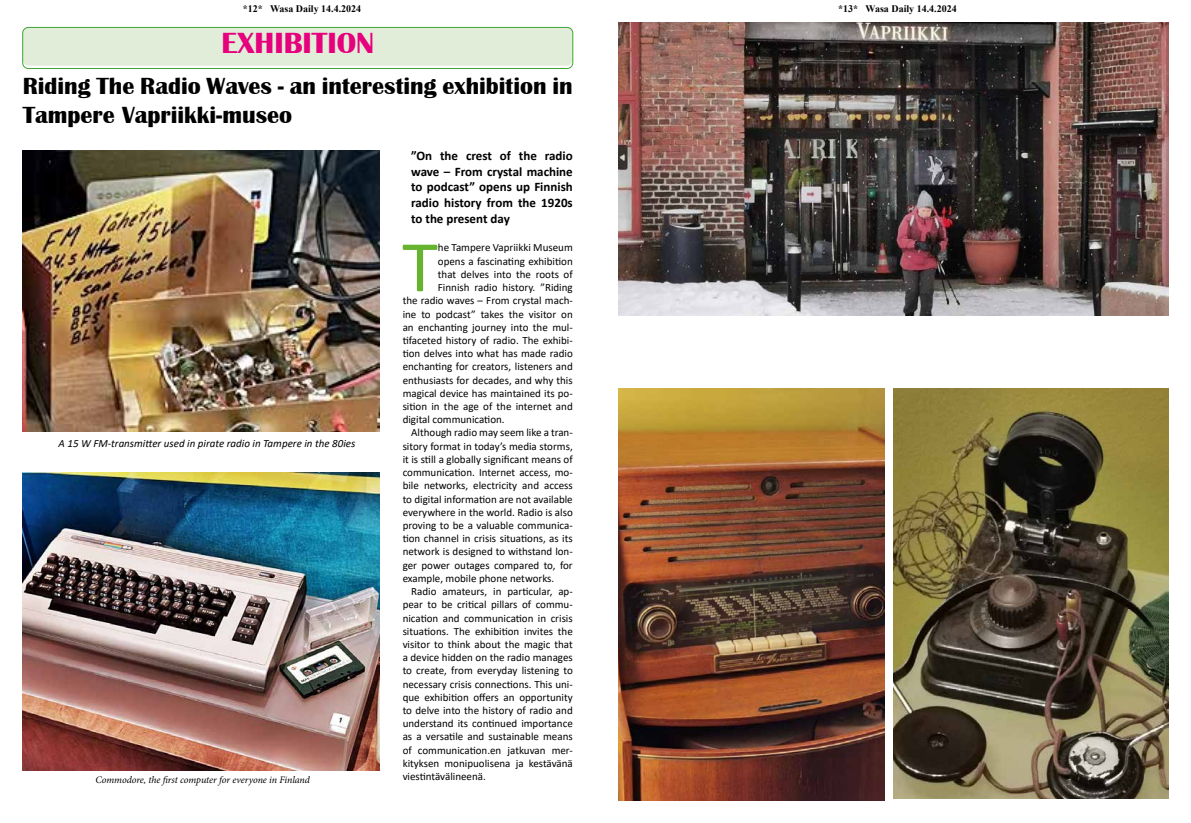
<style>
.page{position:relative;width:1191px;height:823px;background:#fff}
.page>*{position:absolute;margin:0;border:0;box-sizing:border-box;transform-origin:0 0}
.t1{font:73.4px "Calibri";color:#65b32e}
.t2{font:700 30px "Britannic";color:#e6007d}
.t3{font:700 24px/28.8px "Britannic";color:#000}
.t4{font:700 13px/15.6px "Calibri";color:#000;text-align:justify}
.t5{font:11px "Calibri";color:#000}
.t6{font:italic 11px "Calibri";color:#000}
.t7{font:italic 10px "Minion Pro";letter-spacing:-.01em;color:#000}
.t8{font:700 10px "Times New Roman";color:#000}
</style>
<div class="page">
<div style="left:23px;top:27px;width:550px;height:39px;background:#e2edd9;border-radius:6px"></div>
<div style="left:22px;top:27px;width:551px;height:42px;border:1px solid #3fa535;border-radius:6px"></div>
<img style="left:23px;top:150px;width:356px;height:281px">
<img style="left:23px;top:472px;width:356px;height:297px">
<img style="left:618px;top:23px;width:550px;height:293px">
<img style="left:893px;top:388px;width:275px;height:410px">
<img style="left:618px;top:388px;width:266px;height:412px">
<p class="t8" style="left:243px;top:2px;width:120px">*12* Wasa Daily 14.4.2024</p>
<p class="t8" style="left:838px;top:2px;width:120px">*13* Wasa Daily 14.4.2024</p>
<h2 class="t2" style="left:221px;top:26px;width:154px">EXHIBITION</h2>
<h3 class="t3" style="left:23px;top:72px;width:551px">Riding The Radio Waves - an interesting exhibition in<br>Tampere Vapriikki-museo</h3>
<p class="t4" style="left:411px;top:148px;width:163px">”On the crest of the radio wave – From crystal machine to podcast” opens up Finnish radio history from the 1920s to the present day</p>
<h1 class="t1" style="left:402px;top:215px;width:37px">T</h1>
<p class="t5" style="left:438px;top:240px;width:136px">he Tampere Vapriikki Museum</p>
<p class="t5" style="left:438px;top:253px;width:136px">opens a fascinating exhibition</p>
<p class="t5" style="left:438px;top:266px;width:136px">that delves into the roots of</p>
<p class="t5" style="left:438px;top:279px;width:136px">Finnish radio history. ”Riding</p>
<p class="t5" style="left:403px;top:293px;width:172px">the radio waves – From crystal mach-</p>
<p class="t5" style="left:403px;top:306px;width:172px">ine to podcast” takes the visitor on</p>
<p class="t5" style="left:403px;top:319px;width:172px">an enchanting journey into the mul-</p>
<p class="t5" style="left:403px;top:332px;width:172px">tifaceted history of radio. The exhibi-</p>
<p class="t5" style="left:403px;top:345px;width:172px">tion delves into what has made radio</p>
<p class="t5" style="left:403px;top:359px;width:172px">enchanting for creators, listeners and</p>
<p class="t5" style="left:403px;top:372px;width:172px">enthusiasts for decades, and why this</p>
<p class="t5" style="left:403px;top:385px;width:172px">magical device has maintained its po-</p>
<p class="t5" style="left:403px;top:398px;width:172px">sition in the age of the internet and</p>
<p class="t5" style="left:403px;top:411px;width:104px">digital communication.</p>
<p class="t5" style="left:411px;top:425px;width:163px">Although radio may seem like a tran-</p>
<p class="t5" style="left:403px;top:438px;width:172px">sitory format in today’s media storms,</p>
<p class="t5" style="left:403px;top:451px;width:172px">it is still a globally significant means of</p>
<p class="t5" style="left:403px;top:464px;width:172px">communication. Internet access, mo-</p>
<p class="t5" style="left:403px;top:478px;width:172px">bile networks, electricity and access</p>
<p class="t5" style="left:403px;top:491px;width:172px">to digital information are not available</p>
<p class="t5" style="left:403px;top:504px;width:172px">everywhere in the world. Radio is also</p>
<p class="t5" style="left:403px;top:517px;width:172px">proving to be a valuable communica-</p>
<p class="t5" style="left:403px;top:530px;width:172px">tion channel in crisis situations, as its</p>
<p class="t5" style="left:403px;top:544px;width:172px">network is designed to withstand lon-</p>
<p class="t5" style="left:403px;top:557px;width:172px">ger power outages compared to, for</p>
<p class="t5" style="left:403px;top:570px;width:153px">example, mobile phone networks.</p>
<p class="t5" style="left:411px;top:583px;width:163px">Radio amateurs, in particular, ap-</p>
<p class="t5" style="left:403px;top:596px;width:172px">pear to be critical pillars of commu-</p>
<p class="t5" style="left:403px;top:610px;width:172px">nication and communication in crisis</p>
<p class="t5" style="left:403px;top:623px;width:172px">situations. The exhibition invites the</p>
<p class="t5" style="left:403px;top:636px;width:172px">visitor to think about the magic that</p>
<p class="t5" style="left:403px;top:649px;width:172px">a device hidden on the radio manages</p>
<p class="t5" style="left:403px;top:662px;width:172px">to create, from everyday listening to</p>
<p class="t5" style="left:403px;top:676px;width:172px">necessary crisis connections. This uni-</p>
<p class="t5" style="left:403px;top:689px;width:172px">que exhibition offers an opportunity</p>
<p class="t5" style="left:403px;top:702px;width:172px">to delve into the history of radio and</p>
<p class="t5" style="left:403px;top:715px;width:172px">understand its continued importance</p>
<p class="t5" style="left:403px;top:728px;width:172px">as a versatile and sustainable means</p>
<p class="t5" style="left:403px;top:742px;width:172px">of communication.en jatkuvan mer-</p>
<p class="t5" style="left:403px;top:755px;width:172px">kityksen monipuolisena ja kestävänä</p>
<p class="t5" style="left:403px;top:768px;width:85px">viestintävälineenä.</p>
<p class="t6" style="left:59px;top:435px;width:298px">A 15 W FM-transmitter used in pirate radio in Tampere in the 80ies</p>
<p class="t7" style="left:96px;top:772px;width:216px">Commodore, the first computer for everyone in Finland</p>
</div>
